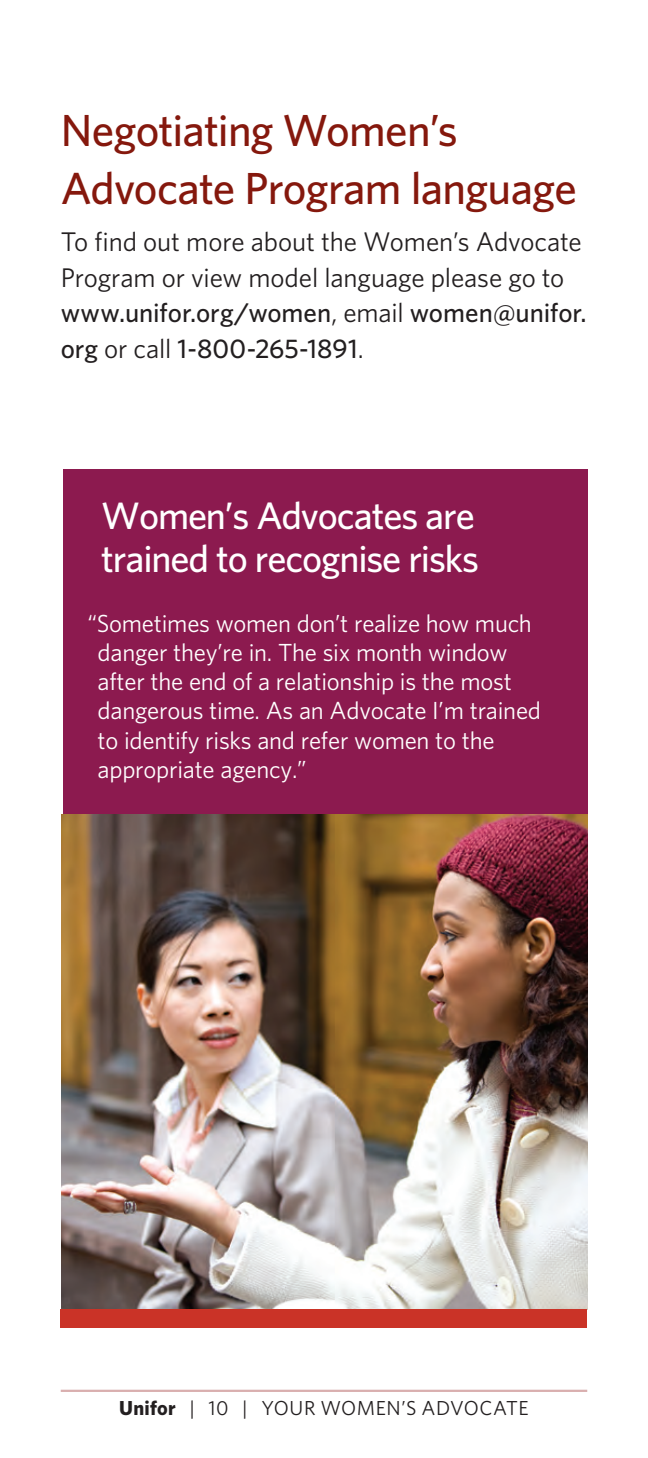
<style>
.page{position:relative;width:648px;height:1458px;background:#fff}
.page>*{position:absolute;margin:0;border:0;box-sizing:border-box;transform-origin:0 0}
.reason_text{font:500 45px/58.5px "Whitney";letter-spacing:-.015em;color:#85180d}
.head_text_on_white{font:500 38.25px/42.8px "Whitney";letter-spacing:-.03em;color:#fff}
.body_text_11_pt{font:27px/36px "Whitney";letter-spacing:-.005em;color:#231f20}
.quote_in_balloons{font:24.75px/29.2px "Whitney";letter-spacing:-.01em;color:#fff}
.t1{font:20.25px "Whitney";letter-spacing:.02em;color:#231f20}
.s1{font-weight:500}
.s2{font-weight:700}
</style>
<div class="page">
<hr style="left:61px;top:1390px;width:526px;height:2px;background:#d9afaf">
<div style="left:63px;top:469px;width:524px;height:636px;background:#8c1a4f"></div>
<img style="left:61px;top:815px;width:526px;height:494px">
<div style="left:61px;top:1309px;width:526px;height:19px;background:#ca3327"></div>
<p class="reason_text" style="left:61px;top:100px;width:518px">Negotiating Women’s<br>Advocate Program language</p>
<p class="body_text_11_pt" style="left:61px;top:223px;width:528px">To find out more about the Women’s Advocate Program or view model language please go to <span class="s1">www.unifor.org/women</span>, email <span class="s1">women@unifor. org</span> or call <span class="s1">1-800-265-1891</span>.</p>
<p class="head_text_on_white" style="left:101px;top:493px;width:379px">Women’s Advocates are trained to recognise risks</p>
<p class="quote_in_balloons" style="left:98px;top:608px;width:445px;text-indent:-10px">“Sometimes women don’t realize how much danger they’re in. The six month window after the end of a relationship is the most dangerous time. As an Advocate I’m trained to identify risks and refer women to the appropriate agency.”</p>
<p class="t1" style="left:119px;top:1396px;width:411px"><span class="s2">Unifor</span> | 10 | YOUR WOMEN’S ADVOCATE</p>
</div>
